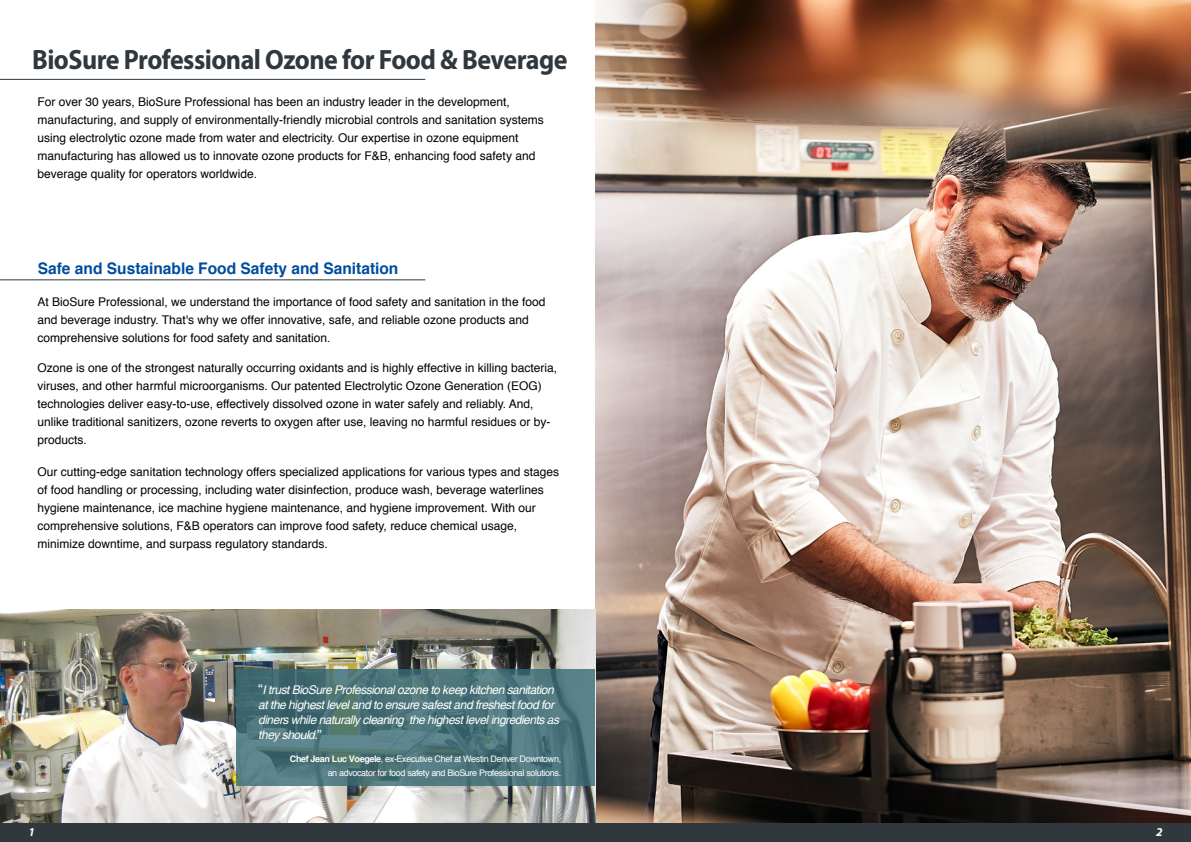
<style>
.page{position:relative;width:1191px;height:842px;background:#fff}
.page>*{position:absolute;margin:0;border:0;box-sizing:border-box;transform-origin:0 0}
.t1{font:700 28px "Myriad Pro";letter-spacing:-.02em;color:#30383e;scale:.93 1}
.t2{font:700 16px "Helvetica";color:#004c9d}
.t3{font:12px/18px "Helvetica";color:#000}
.t4{font:italic 12px/15.8px "Helvetica";letter-spacing:-.04em;color:#fff}
.t5{font:italic 700 12px "Myriad Pro";color:#fff}
.t6{font:9px/14px "Helvetica";letter-spacing:-.04em;color:#fff;text-align:right}
.s1{font-style:normal;font-size:14px}
.s2{font-weight:700}
</style>
<div class="page">
<img style="left:595px;top:0;width:596px;height:823px">
<img style="left:0;top:609px;width:595px;height:214px">
<svg style="left:236px;top:669px;width:359px;height:116px;background:#4c747a"></svg>
<hr style="left:0;top:79px;width:425px;height:1px;background:#30383e">
<hr style="left:0;top:279px;width:425px;height:1px;background:#30383e">
<div style="left:0;top:823px;width:1191px;height:19px;background:#30383e"></div>
<h1 class="t1" style="left:32px;top:42px;width:577px">BioSure Professional Ozone for Food &amp; Beverage</h1>
<p class="t3" style="left:38px;top:93px;width:508px">For over 30 years, BioSure Professional has been an industry leader in the development, manufacturing, and supply of environmentally-friendly microbial controls and sanitation systems using electrolytic ozone made from water and electricity. Our expertise in ozone equipment manufacturing has allowed us to innovate ozone products for F&amp;B, enhancing food safety and beverage quality for operators worldwide.</p>
<h2 class="t2" style="left:38px;top:258px;width:362px">Safe and Sustainable Food Safety and Sanitation</h2>
<p class="t3" style="left:38px;top:293px;width:509px">At BioSure Professional, we understand the importance of food safety and sanitation in the food and beverage industry. That's why we offer innovative, safe, and reliable ozone products and comprehensive solutions for food safety and sanitation.</p>
<p class="t3" style="left:38px;top:359px;width:521px">Ozone is one of the strongest naturally occurring oxidants and is highly effective in killing bacteria, viruses, and other harmful microorganisms. Our patented Electrolytic Ozone Generation (EOG) technologies deliver easy-to-use, effectively dissolved ozone in water safely and reliably. And, unlike traditional sanitizers, ozone reverts to oxygen after use, leaving no harmful residues or by&shy;products.</p>
<p class="t3" style="left:38px;top:463px;width:523px">Our cutting-edge sanitation technology offers specialized applications for various types and stages of food handling or processing, including water disinfection, produce wash, beverage waterlines hygiene maintenance, ice machine hygiene maintenance, and hygiene improvement. With our comprehensive solutions, F&amp;B operators can improve food safety, reduce chemical usage, minimize downtime, and surpass regulatory standards.</p>
<p class="t4" style="left:258px;top:682px;width:297px"><span class="s1">“</span>I trust BioSure Professional ozone to keep kitchen sanitation at the highest level and to ensure safest and freshest food for</p>
<p class="t4" style="left:258px;top:712px;width:302px;line-height:15.4px">diners while naturally cleaning the highest level ingredients as they should.<span class="s1">”</span></p>
<p class="t6" style="left:290px;top:752px;width:273px"><span class="s2">Chef Jean Luc Voegele</span>, ex-Executive Chef at Westin Denver Downtown, an advocator for food safety and BioSure Professional solutions.</p>
<p class="t5" style="left:28px;top:824px;width:8px">1</p>
<p class="t5" style="left:1156px;top:824px;width:8px">2</p>
</div>
